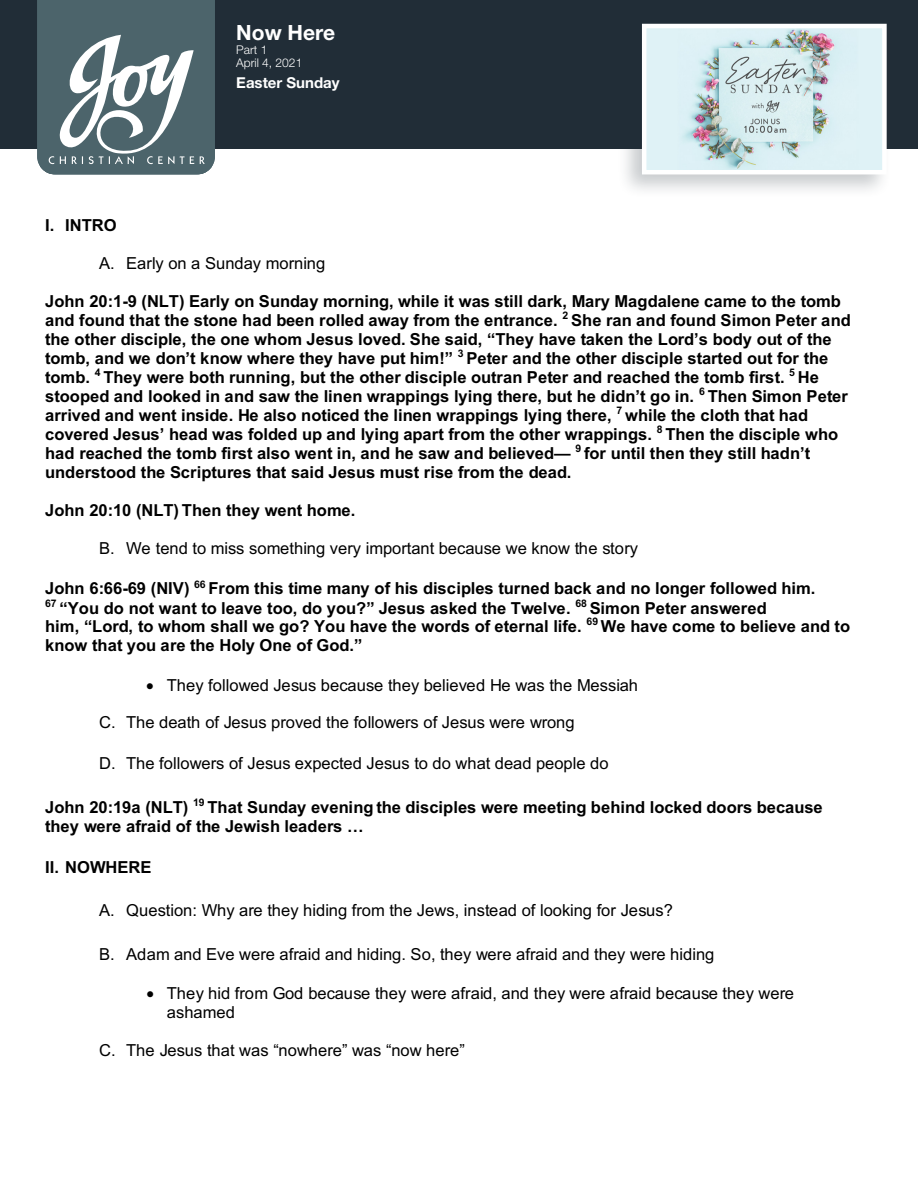
<style>
.page{position:relative;width:918px;height:1188px;background:#fff}
.page>*{position:absolute;margin:0;border:0;box-sizing:border-box;transform-origin:0 0}
.t1{font:700 21px "Helvetica Neue LT";color:#fff}
.t2{font:700 16.5px/18.9px "Arial";color:#000}
.t3{font:16.5px/19px "Arial";color:#000}
.t4{font:700 15px "Helvetica Neue LT";color:#fff}
.t5{font:300 12px/13.5px "Helvetica Neue LT";color:#fff}
</style>
<div class="page">
<div style="left:0;top:0;width:918px;height:149px;background:#212d37"></div>
<div style="left:617px;top:18px;width:276px;height:181px;background:#212d37;opacity:.25"></div>
<svg style="left:640px;top:22px;width:249px;height:155px;background:#d0e0e3"></svg>
<svg style="left:37px;top:0;width:178px;height:174px;background:#6c7f85"></svg>
<p class="t1" style="left:236px;top:20px;width:100px">Now Here</p>
<p class="t5" style="left:236px;top:42px;width:68px">Part 1<br>April 4, 2021</p>
<p class="t4" style="left:236px;top:74px;width:105px">Easter Sunday</p>
<p class="t2" style="left:45px;top:216px;width:73px">I. INTRO</p>
<p class="t3" style="left:99px;top:254px;width:228px">A. Early on a Sunday morning</p>
<p class="t2" style="left:45px;top:292px;width:807px">John 20:1-9 (NLT) Early on Sunday morning, while it was still dark, Mary Magdalene came to the tomb and found that the stone had been rolled away from the entrance. <sup>2</sup> She ran and found Simon Peter and the other disciple, the one whom Jesus loved. She said, “They have taken the Lord’s body out of the tomb, and we don’t know where they have put him!” <sup>3</sup> Peter and the other disciple started out for the tomb. <sup>4</sup> They were both running, but the other disciple outran Peter and reached the tomb first. <sup>5</sup> He stooped and looked in and saw the linen wrappings lying there, but he didn’t go in. <sup>6</sup> Then Simon Peter arrived and went inside. He also noticed the linen wrappings lying there, <sup>7</sup> while the cloth that had covered Jesus’ head was folded up and lying apart from the other wrappings. <sup>8</sup> Then the disciple who had reached the tomb first also went in, and he saw and believed— <sup>9</sup> for until then they still hadn’t understood the Scriptures that said Jesus must rise from the dead.</p>
<p class="t2" style="left:45px;top:501px;width:312px">John 20:10 (NLT) Then they went home.</p>
<p class="t3" style="left:99px;top:538px;width:540px">B. We tend to miss something very important because we know the story</p>
<p class="t2" style="left:45px;top:579px;width:806px">John 6:66-69 (NIV) <sup>66</sup> From this time many of his disciples turned back and no longer followed him.<br><sup>67</sup> “You do not want to leave too, do you?” Jesus asked the Twelve. <sup>68</sup> Simon Peter answered<br>him, “Lord, to whom shall we go? You have the words of eternal life. <sup>69</sup> We have come to believe and to know that you are the Holy One of God.”</p>
<p class="t3" style="left:146px;top:675px;width:493px">• They followed Jesus because they believed He was the Messiah</p>
<p class="t3" style="left:99px;top:713px;width:477px">C. The death of Jesus proved the followers of Jesus were wrong</p>
<p class="t3" style="left:99px;top:754px;width:511px">D. The followers of Jesus expected Jesus to do what dead people do</p>
<p class="t2" style="left:45px;top:798px;width:779px">John 20:19a (NLT) <sup>19</sup> That Sunday evening the disciples were meeting behind locked doors because they were afraid of the Jewish leaders …</p>
<p class="t2" style="left:45px;top:858px;width:108px">II. NOWHERE</p>
<p class="t3" style="left:99px;top:901px;width:575px">A. Question: Why are they hiding from the Jews, instead of looking for Jesus?</p>
<p class="t3" style="left:99px;top:944px;width:617px">B. Adam and Eve were afraid and hiding. So, they were afraid and they were hiding</p>
<p class="t3" style="left:167px;top:983px;width:629px;text-indent:-21px">• They hid from God because they were afraid, and they were afraid because they were ashamed</p>
<p class="t3" style="left:99px;top:1040px;width:367px">C. The Jesus that was “nowhere” was “now here”</p>
</div>
